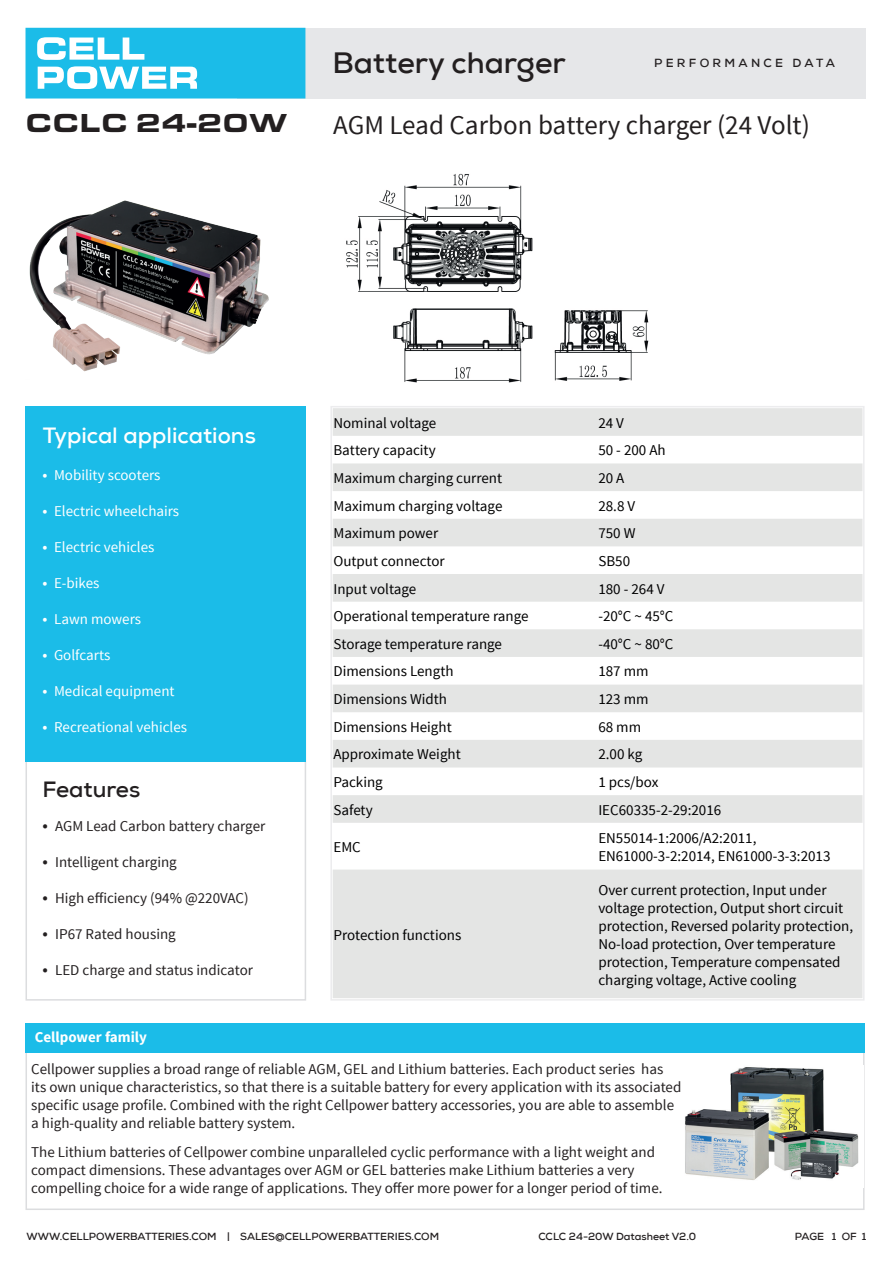
<style>
.page{position:relative;width:893px;height:1263px;background:#fff}
.page>*{position:absolute;margin:0;border:0;box-sizing:border-box;transform-origin:0 0}
.t1{font:700 30px "Nexa";color:#231f20}
.t2{font:27px "Source Sans Pro";color:#231f20}
.t3{font:900 27px "Eurostile Ext";letter-spacing:.01em;color:#231f20}
.t4{font:700 22.5px "Nexa";color:#fff}
.t5{font:700 22.5px "Nexa";color:#231f20}
.t6{font:15px/18px "Source Sans Pro";color:#231f20}
.t7{font:15px/18px "Source Sans Pro";color:#000001}
.t8{font:15px "Source Sans Pro";color:#fff}
.t9{font:700 15px "Source Sans Pro";color:#fff}
.t10{font:700 12px "Nexa";letter-spacing:.27em;color:#231f20}
.t11{font:700 10.5px "Nexa";color:#231f20}
.s1{font-size:16.5px}
.s2{font-size:18px}
</style>
<div class="page">
<div style="left:26px;top:406px;width:280px;height:356px;background:#1bbce8"></div>
<div style="left:237px;top:28px;width:629px;height:71px;background:#e6e7e9"></div>
<svg style="left:333px;top:409px;width:528px;height:588px;fill:#e4e5e4"></svg>
<div style="left:330px;top:406px;width:534px;height:594px;border:2px solid #ececee"></div>
<div style="left:26px;top:1043px;width:838px;height:167px;border:2px solid #dcdddf"></div>
<div style="left:26px;top:1023px;width:838px;height:30px;background:#1bbce8"></div>
<img style="left:685px;top:1065px;width:178px;height:122px">
<svg style="left:26px;top:28px;width:279px;height:71px;background:#44c8ec"></svg>
<img style="left:29px;top:200px;width:240px;height:172px">
<img style="left:346px;top:173px;width:303px;height:210px">
<h2 class="t3" style="left:25px;top:102px;width:264px">CCLC 24-20W</h2>
<h1 class="t1" style="left:333px;top:43px;width:235px">Battery charger</h1>
<h2 class="t2" style="left:333px;top:108px;width:478px">AGM Lead Carbon battery charger (24 Volt)</h2>
<p class="t10" style="left:654px;top:55px;width:182px">PERFORMANCE DATA</p>
<h3 class="t4" style="left:43px;top:420px;width:215px">Typical applications</h3>
<p class="t8" style="left:42px;top:466px;width:120px"><span class="s1">•</span> Mobility scooters</p>
<p class="t8" style="left:42px;top:502px;width:138px"><span class="s1">•</span> Electric wheelchairs</p>
<p class="t8" style="left:42px;top:538px;width:114px"><span class="s1">•</span> Electric vehicles</p>
<p class="t8" style="left:42px;top:574px;width:59px"><span class="s1">•</span> E-bikes</p>
<p class="t8" style="left:42px;top:610px;width:100px"><span class="s1">•</span> Lawn mowers</p>
<p class="t8" style="left:42px;top:646px;width:70px"><span class="s1">•</span> Golfcarts</p>
<p class="t8" style="left:42px;top:682px;width:134px"><span class="s1">•</span> Medical equipment</p>
<p class="t8" style="left:42px;top:718px;width:146px"><span class="s1">•</span> Recreational vehicles</p>
<h3 class="t5" style="left:42px;top:775px;width:99px">Features</h3>
<p class="t6" style="left:42px;top:817px;width:224px"><span class="s2">•</span> AGM Lead Carbon battery charger</p>
<p class="t6" style="left:42px;top:853px;width:136px"><span class="s2">•</span> Intelligent charging</p>
<p class="t6" style="left:42px;top:889px;width:208px"><span class="s2">•</span> High efficiency (94% @220VAC)</p>
<p class="t6" style="left:42px;top:925px;width:135px"><span class="s2">•</span> IP67 Rated housing</p>
<p class="t6" style="left:42px;top:961px;width:212px"><span class="s2">•</span> LED charge and status indicator</p>
<p class="t9" style="left:35px;top:1027px;width:114px">Cellpower family</p>
<p class="t7" style="left:333px;top:414px;width:104px">Nominal voltage</p>
<p class="t7" style="left:598px;top:414px;width:27px">24 V</p>
<p class="t7" style="left:333px;top:442px;width:104px">Battery capacity</p>
<p class="t7" style="left:598px;top:442px;width:69px">50 - 200 Ah</p>
<p class="t7" style="left:333px;top:469px;width:170px">Maximum charging current</p>
<p class="t7" style="left:598px;top:469px;width:28px">20 A</p>
<p class="t7" style="left:333px;top:497px;width:170px">Maximum charging voltage</p>
<p class="t7" style="left:598px;top:497px;width:38px">28.8 V</p>
<p class="t7" style="left:333px;top:524px;width:106px">Maximum power</p>
<p class="t7" style="left:598px;top:524px;width:39px">750 W</p>
<p class="t7" style="left:333px;top:552px;width:113px">Output connector</p>
<p class="t7" style="left:598px;top:552px;width:33px">SB50</p>
<p class="t7" style="left:333px;top:580px;width:84px">Input voltage</p>
<p class="t7" style="left:598px;top:580px;width:68px">180 - 264 V</p>
<p class="t7" style="left:333px;top:607px;width:197px">Operational temperature range</p>
<p class="t7" style="left:598px;top:607px;width:77px">-20°C ~ 45°C</p>
<p class="t7" style="left:333px;top:635px;width:170px">Storage temperature range</p>
<p class="t7" style="left:598px;top:635px;width:77px">-40°C ~ 80°C</p>
<p class="t7" style="left:333px;top:663px;width:122px">Dimensions Length</p>
<p class="t7" style="left:598px;top:663px;width:52px">187 mm</p>
<p class="t7" style="left:333px;top:690px;width:115px">Dimensions Width</p>
<p class="t7" style="left:598px;top:690px;width:52px">123 mm</p>
<p class="t7" style="left:333px;top:718px;width:120px">Dimensions Height</p>
<p class="t7" style="left:598px;top:718px;width:44px">68 mm</p>
<p class="t7" style="left:333px;top:746px;width:129px">Approximate Weight</p>
<p class="t7" style="left:598px;top:746px;width:45px">2.00 kg</p>
<p class="t7" style="left:333px;top:773px;width:51px">Packing</p>
<p class="t7" style="left:598px;top:773px;width:62px">1 pcs/box</p>
<p class="t7" style="left:333px;top:801px;width:41px">Safety</p>
<p class="t7" style="left:598px;top:801px;width:124px">IEC60335-2-29:2016</p>
<p class="t7" style="left:333px;top:838px;width:29px">EMC</p>
<p class="t7" style="left:598px;top:829px;width:234px">EN55014-1:2006/A2:2011,<br>EN61000-3-2:2014, EN61000-3-3:2013</p>
<p class="t7" style="left:333px;top:926px;width:129px">Protection functions</p>
<p class="t7" style="left:598px;top:881px;width:256px">Over current protection, Input under voltage protection, Output short circuit protection, Reversed polarity protection, No-load protection, Over temperature protection, Temperature compensated charging voltage, Active cooling</p>
<p class="t6" style="left:31px;top:1060px;width:652px">Cellpower supplies a broad range of reliable AGM, GEL and Lithium batteries. Each product series has its own unique characteristics, so that there is a suitable battery for every application with its associated specific usage profile. Combined with the right Cellpower battery accessories, you are able to assemble a high-quality and reliable battery system.</p>
<p class="t6" style="left:31px;top:1143px;width:633px">The Lithium batteries of Cellpower combine unparalleled cyclic performance with a light weight and compact dimensions. These advantages over AGM or GEL batteries make Lithium batteries a very compelling choice for a wide range of applications. They offer more power for a longer period of time.</p>
<p class="t11" style="left:27px;top:1230px;width:414px">WWW.CELLPOWERBATTERIES.COM | SALES@CELLPOWERBATTERIES.COM</p>
<p class="t11" style="left:538px;top:1230px;width:159px">CCLC 24-20W Datasheet V2.0</p>
<p class="t11" style="left:795px;top:1230px;width:73px">PAGE 1 OF 1</p>
</div>
